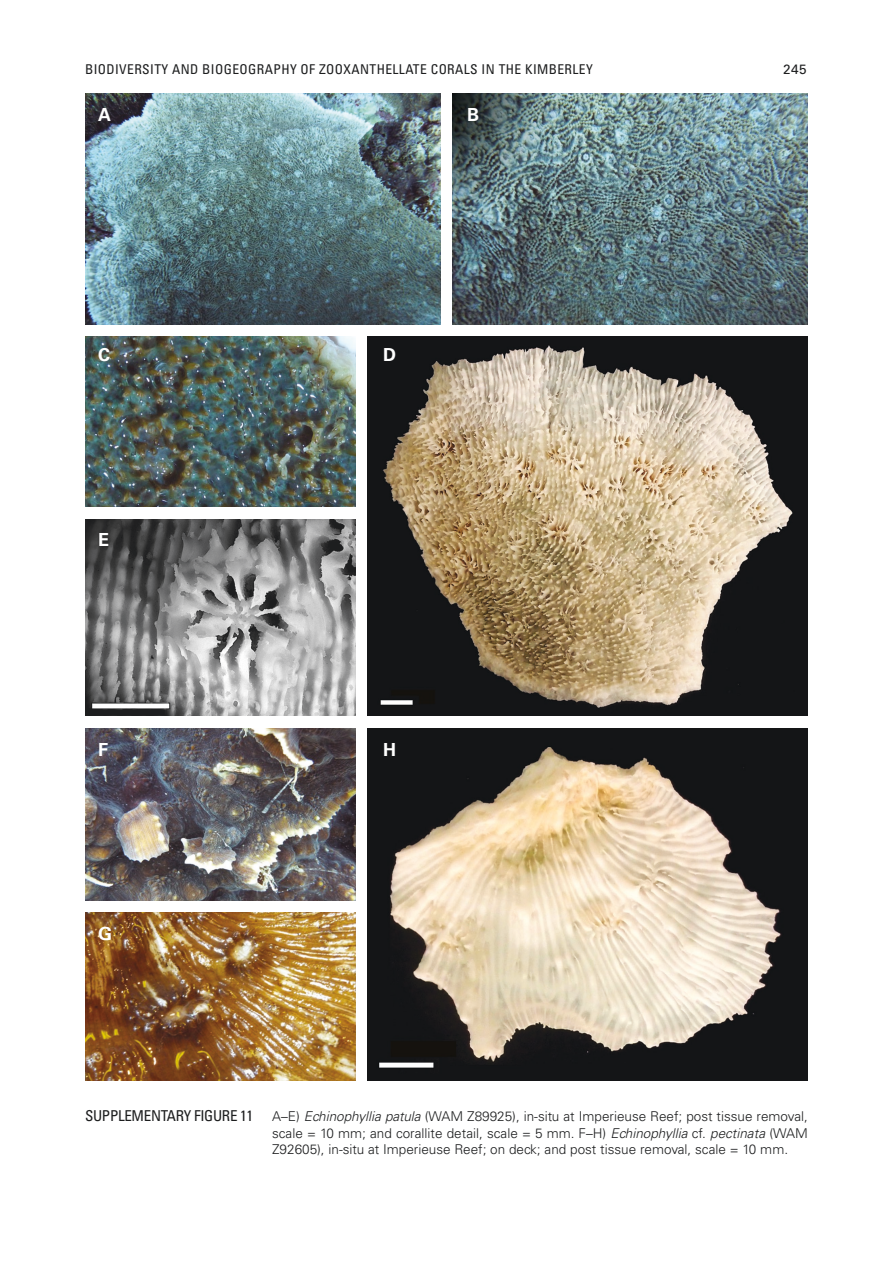
<style>
.page{position:relative;width:893px;height:1263px;background:#fff}
.page>*{position:absolute;margin:0;border:0;box-sizing:border-box;transform-origin:0 0}
.t1{font:700 18px "Univers LT Std";color:#fff}
.t2{font:condensed 15px "Univers LT Std";letter-spacing:-.02em;color:#1d1e1f}
.t3{font:300 13.5px/16.5px "Univers LT Std";color:#1d1e1f;text-align:justify}
.t4{font:condensed 13.5px "Univers LT Std";letter-spacing:.03em;color:#1d1e1f}
.t5{font:13.5px "Univers LT Std";color:#1d1e1f}
.s1{font-style:italic}
</style>
<div class="page">
<img style="left:85px;top:94px;width:355px;height:230px">
<img style="left:368px;top:337px;width:440px;height:378px">
<img style="left:368px;top:729px;width:440px;height:351px">
<img style="left:453px;top:94px;width:355px;height:230px">
<img style="left:85px;top:337px;width:270px;height:170px">
<img style="left:85px;top:519px;width:270px;height:196px">
<img style="left:85px;top:729px;width:270px;height:171px">
<img style="left:85px;top:913px;width:270px;height:167px">
<p class="t4" style="left:85px;top:60px;width:509px">BIODIVERSITY AND BIOGEOGRAPHY OF ZOOXANTHELLATE CORALS IN THE KIMBERLEY</p>
<p class="t5" style="left:783px;top:61px;width:25px">245</p>
<h1 class="t1" style="left:98px;top:104px;width:14px">A</h1>
<h1 class="t1" style="left:467px;top:104px;width:14px">B</h1>
<h1 class="t1" style="left:98px;top:344px;width:14px">C</h1>
<h1 class="t1" style="left:383px;top:344px;width:14px">D</h1>
<h1 class="t1" style="left:98px;top:529px;width:12px">E</h1>
<h1 class="t1" style="left:98px;top:739px;width:12px">F</h1>
<h1 class="t1" style="left:383px;top:739px;width:14px">H</h1>
<h1 class="t1" style="left:98px;top:923px;width:16px">G</h1>
<p class="t2" style="left:85px;top:1106px;width:170px">SUPPLEMENTARY FIGURE 11</p>
<p class="t3" style="left:272px;top:1108px;width:537px">A–E) <span class="s1">Echinophyllia patula</span> (WAM Z89925), in-situ at Imperieuse Reef; post tissue removal, scale = 10 mm; and corallite detail, scale = 5 mm. F–H) <span class="s1">Echinophyllia</span> cf. <span class="s1">pectinata</span> (WAM Z92605), in-situ at Imperieuse Reef; on deck; and post tissue removal, scale = 10 mm.</p>
</div>
